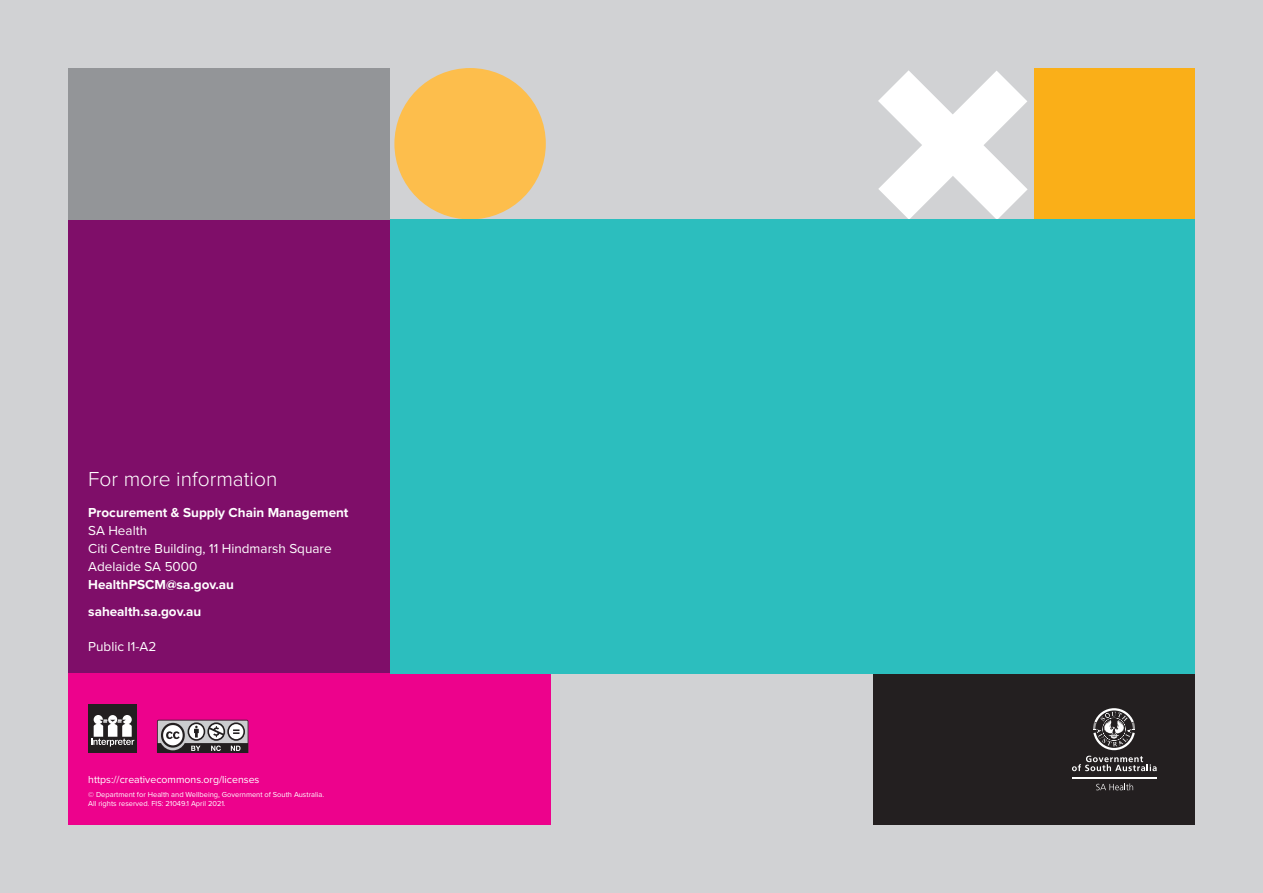
<style>
.page{position:relative;width:1263px;height:893px;background:#d1d2d4}
.page>*{position:absolute;margin:0;border:0;box-sizing:border-box;transform-origin:0 0}
.t1{font:300 21px "Proxima Nova";color:#fff}
.t2{font:700 13.5px "Proxima Nova";color:#fff}
.t3{font:13.5px "Proxima Nova";color:#fff}
.t4{font:10.5px "Proxima Nova";color:#fff}
.t5{font:7.5px/9px "Proxima Nova";color:#fff}
</style>
<div class="page">
<div style="left:68px;top:219px;width:322px;height:455px;background:#7f0e69"></div>
<div style="left:1034px;top:68px;width:161px;height:151px;background:#faaf18"></div>
<div style="left:68px;top:674px;width:483px;height:151px;background:#ed028c"></div>
<div style="left:873px;top:674px;width:322px;height:151px;background:#231f20"></div>
<div style="left:394px;top:68px;width:152px;height:151px;background:#fdbe4c;border-radius:50%"></div>
<div style="left:68px;top:68px;width:322px;height:151px;background:#939598"></div>
<svg style="left:878px;top:70px;width:150px;height:149px"></svg>
<div style="left:390px;top:219px;width:805px;height:455px;background:#2cbebe"></div>
<svg style="left:1096px;top:783px;width:37px;height:7px"></svg>
<hr style="left:1072px;top:777px;width:85px;height:1px;background:#fff">
<svg style="left:1072px;top:756px;width:85px;height:15px"></svg>
<svg style="left:1093px;top:708px;width:42px;height:42px"></svg>
<svg style="left:157px;top:720px;width:91px;height:33px;background:#8c8a8c"></svg>
<div style="left:88px;top:704px;width:49px;height:49px;background:#231f20"></div>
<svg style="left:91px;top:715px;width:43px;height:31px"></svg>
<p class="t1" style="left:88px;top:464px;width:191px">For more information</p>
<p class="t2" style="left:88px;top:502px;width:262px">Procurement &amp; Supply Chain Management</p>
<p class="t3" style="left:88px;top:520px;width:60px">SA Health</p>
<p class="t3" style="left:88px;top:538px;width:245px">Citi Centre Building, 11 Hindmarsh Square</p>
<p class="t3" style="left:88px;top:556px;width:111px">Adelaide SA 5000</p>
<p class="t2" style="left:88px;top:574px;width:147px">HealthPSCM@sa.gov.au</p>
<p class="t2" style="left:88px;top:601px;width:115px">sahealth.sa.gov.au</p>
<p class="t3" style="left:88px;top:636px;width:70px">Public I1-A2</p>
<p class="t4" style="left:88px;top:772px;width:173px">https://creativecommons.org/licenses</p>
<p class="t5" style="left:88px;top:789px;width:237px">© Department for Health and Wellbeing, Government of South Australia.<br>All rights reserved. FIS: 21049.1 April 2021.</p>
</div>
